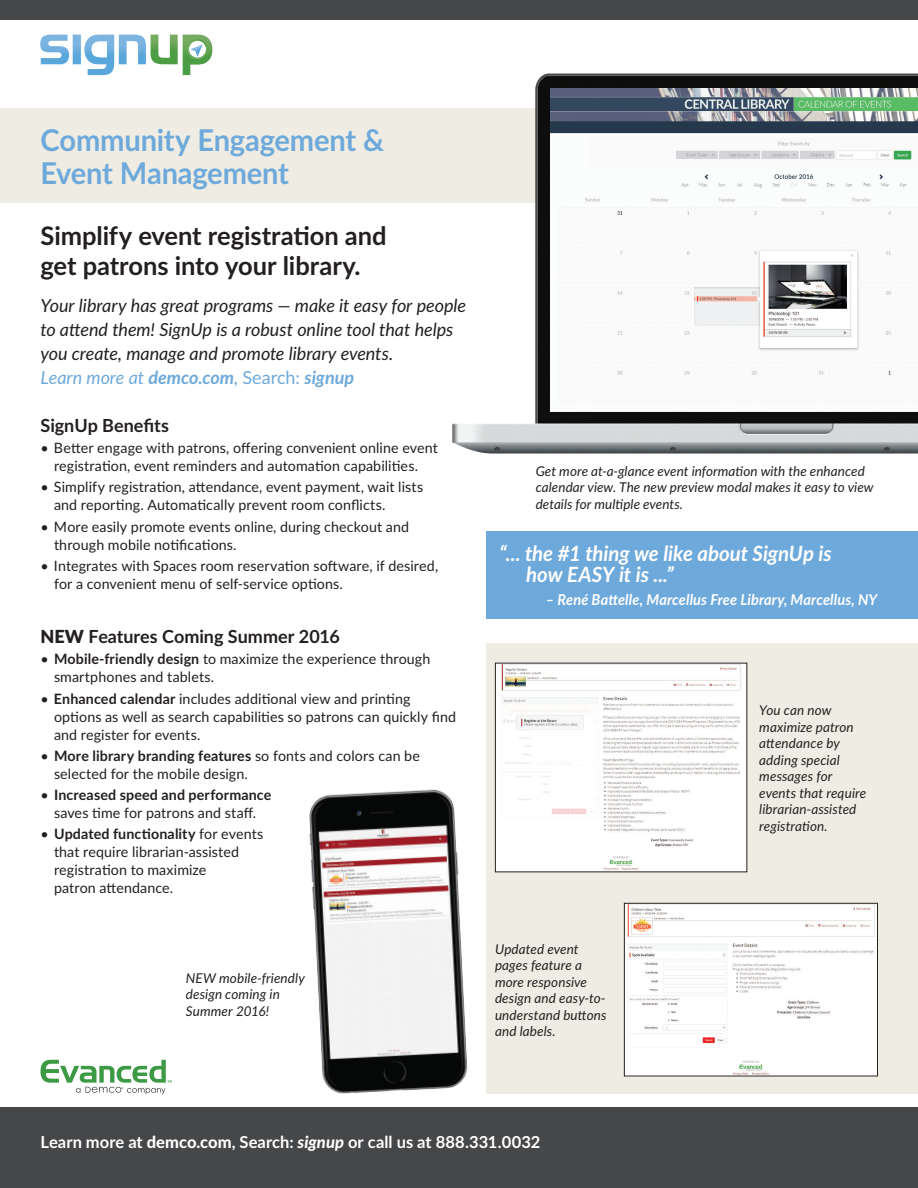
<style>
.page{position:relative;width:918px;height:1188px;background:#fff}
.page>*{position:absolute;margin:0;border:0;box-sizing:border-box;transform-origin:0 0}
.Superhead{font:700 30px/33px "Lato";letter-spacing:-.005em;color:#6ea9db}
.Headline{font:700 25.5px/30px "Lato";letter-spacing:-.005em;color:#231f20}
.Cross_selling_copy{font:italic 700 21px/21px "Lato";color:#fff}
.Lead-in_copy{font:italic 18px/24px "Lato";letter-spacing:-.005em;color:#231f20}
.Subhead{font:700 18px "Lato";color:#231f20}
.t1{font:700 16.5px "Lato";letter-spacing:.005em;color:#fff}
.Cross_selling_copy-2{font:italic 700 15px "Lato";letter-spacing:.005em;color:#fff}
.Bullets{font:14.25px/18px "Lato";letter-spacing:.01em;color:#231f20}
.Captions{font:italic 13.5px/16.5px "Lato";letter-spacing:.005em;color:#231f20}
.t2{font:2.4px "Helvetica";color:#231f20}
.s1{color:#6ea9db}
.s2{font-weight:700;color:#6ea9db}
.s3{font-style:normal;color:#6ea9db}
.s4{font-weight:900}
.s5{font-weight:700}
.s6{font-weight:800}
.s7{font-weight:800;font-style:italic}
</style>
<div class="page">
<div style="left:0;top:0;width:918px;height:20px;background:#464749"></div>
<div style="left:0;top:1107px;width:918px;height:81px;background:#464749"></div>
<svg style="left:40px;top:1060px;width:132px;height:34px"></svg>
<div style="left:0;top:108px;width:918px;height:94px;background:#efede3"></div>
<svg style="left:40px;top:35px;width:172px;height:40px"></svg>
<div style="left:486px;top:644px;width:432px;height:450px;background:#efede3"></div>
<img style="left:451px;top:73px;width:467px;height:381px">
<img style="left:551px;top:88px;width:367px;height:323px">
<div style="left:486px;top:531px;width:432px;height:88px;background:#6ea9db"></div>
<img style="left:497px;top:665px;width:248px;height:205px">
<img style="left:626px;top:905px;width:250px;height:169px">
<div style="left:624px;top:903px;width:254px;height:173px;border:1px solid #231f20"></div>
<img style="left:309px;top:789px;width:159px;height:305px">
<p class="Superhead" style="left:40px;top:122px;width:345px">Community Engagement &amp;<br>Event Management</p>
<p class="Headline" style="left:40px;top:219px;width:348px">Simplify event registration and get patrons into your library.</p>
<p class="Lead-in_copy" style="left:40px;top:293px;width:427px">Your library has great programs — make it easy for people to attend them! SignUp is a robust online tool that helps you create, manage and promote library events.<br><span class="s1">Learn more at</span> <span class="s2">demco.com</span><span class="s3">, Search:</span> <span class="s2">signup</span></p>
<p class="Subhead" style="left:40px;top:412px;width:130px">SignUp Benefits</p>
<p class="Bullets" style="left:40px;top:438px;width:399px;text-align:center">• Better engage with patrons, offering convenient online event registration, event reminders and automation capabilities.</p>
<p class="Bullets" style="left:54px;top:478px;width:371px;text-indent:-14px">• Simplify registration, attendance, event payment, wait lists and reporting. Automatically prevent room conflicts.</p>
<p class="Bullets" style="left:54px;top:517px;width:357px;text-indent:-14px">• More easily promote events online, during checkout and through mobile notifications.</p>
<p class="Bullets" style="left:54px;top:556px;width:386px;text-indent:-14px">• Integrates with Spaces room reservation software, if desired, for a convenient menu of self-service options.</p>
<p class="Subhead" style="left:40px;top:623px;width:301px"><span class="s4">NEW</span> Features Coming Summer 2016</p>
<p class="Bullets" style="left:54px;top:650px;width:378px;text-indent:-14px">• <span class="s5">Mobile-friendly design</span> to maximize the experience through smartphones and tablets.</p>
<p class="Bullets" style="left:54px;top:689px;width:404px;text-indent:-14px">• <span class="s5">Enhanced calendar</span> includes additional view and printing options as well as search capabilities so patrons can quickly find and register for events.</p>
<p class="Bullets" style="left:54px;top:746px;width:367px;text-indent:-14px">• <span class="s5">More library branding features</span> so fonts and colors can be selected for the mobile design.</p>
<p class="Bullets" style="left:40px;top:785px;width:232px;text-align:center">• <span class="s5">Increased speed and performance </span>saves time for patrons and staff.</p>
<p class="Bullets" style="left:54px;top:824px;width:211px;text-indent:-14px">• <span class="s5">Updated functionality</span> for events that require librarian-assisted registration to maximize<br>patron attendance.</p>
<p class="t2" style="left:122px;top:1086px;width:3px">®</p>
<p class="Captions" style="left:186px;top:969px;width:121px">NEW mobile-friendly design coming in<br>Summer 2016!</p>
<p class="Captions" style="left:536px;top:462px;width:339px">Get more at-a-glance event information with the enhanced calendar view. The new preview modal makes it easy to view details for multiple events.</p>
<p class="Cross_selling_copy" style="left:526px;top:542px;width:307px;text-indent:-27px">“... the #1 thing we like about SignUp is how EASY it is ...”</p>
<p class="Cross_selling_copy-2" style="left:546px;top:589px;width:333px">– René Battelle, Marcellus Free Library, Marcellus, NY</p>
<p class="Captions" style="left:495px;top:940px;width:113px">Updated event pages feature a more responsive design and easy-to&shy;understand buttons and labels.</p>
<p class="Captions" style="left:759px;top:701px;width:109px">You can now maximize patron attendance by adding special messages for events that require librarian-assisted registration.</p>
<p class="t1" style="left:40px;top:1129px;width:501px">Learn more at <span class="s6">demco.com</span>, Search: <span class="s7">signup</span> or call us at 888.331.0032</p>
</div>
